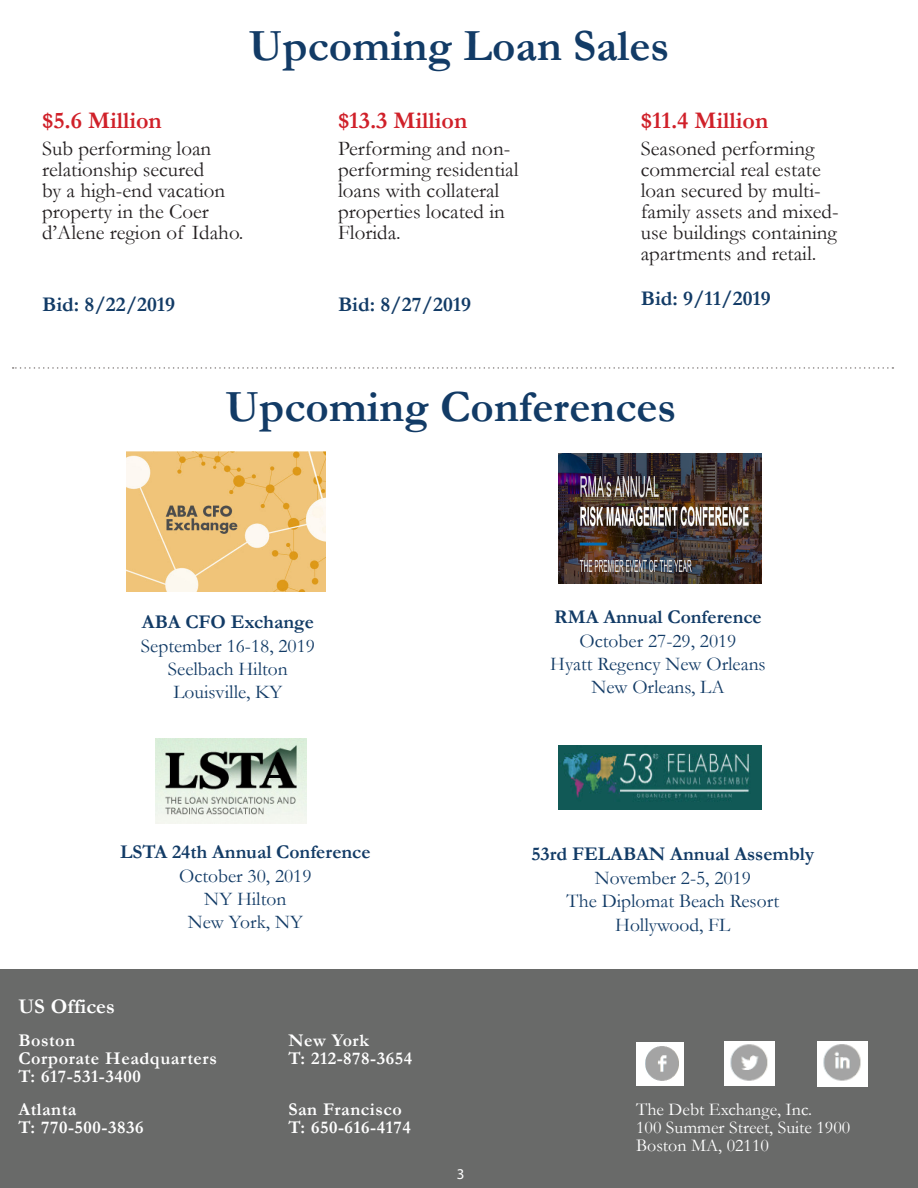
<style>
.page{position:relative;width:918px;height:1188px;background:#fff}
.page>*{position:absolute;margin:0;border:0;box-sizing:border-box;transform-origin:0 0}
.t1{font:700 45px "Garamond";color:#123b66}
.t2{font:700 24px "Garamond";color:#d02029}
.t3{font:21px/21px "Garamond";color:#231f20}
.t4{font:700 21px "Garamond";color:#123b66}
.t5{font:700 21px "Garamond";color:#fff}
.t6{font:19.5px "Garamond";color:#123b66}
.t7{font:700 19.5px "Garamond";color:#123b66}
.t8{font:700 18px "Garamond";letter-spacing:.03em;color:#fff}
.t9{font:18px "Garamond";color:#fff}
.t10{font:15px "Myriad Pro";color:#fff}
</style>
<div class="page">
<div style="left:0;top:970px;width:918px;height:218px;background:#696a69"></div>
<img style="left:636px;top:1042px;width:48px;height:43px">
<img style="left:818px;top:1041px;width:50px;height:46px">
<img style="left:725px;top:1041px;width:49px;height:45px">
<svg style="left:13px;top:367px;width:880px;height:2px"></svg>
<img style="left:126px;top:451px;width:199px;height:141px">
<img style="left:558px;top:454px;width:203px;height:129px">
<img style="left:155px;top:739px;width:152px;height:85px">
<img style="left:558px;top:746px;width:203px;height:63px">
<p class="t1" style="left:249px;top:15px;width:422px">Upcoming Loan Sales</p>
<p class="t2" style="left:42px;top:104px;width:121px">$5.6 Million</p>
<p class="t3" style="left:42px;top:138px;width:203px">Sub performing loan relationship secured<br>by a high-end vacation property in the Coer d’Alene region of Idaho.</p>
<p class="t4" style="left:42px;top:290px;width:135px">Bid: 8/22/2019</p>
<p class="t2" style="left:338px;top:104px;width:131px">$13.3 Million</p>
<p class="t3" style="left:338px;top:138px;width:182px">Performing and non&shy;performing residential loans with collateral properties located in<br>Florida.</p>
<p class="t4" style="left:338px;top:290px;width:135px">Bid: 8/27/2019</p>
<p class="t2" style="left:641px;top:104px;width:129px">$11.4 Million</p>
<p class="t3" style="left:641px;top:138px;width:199px">Seasoned performing commercial real estate loan secured by multi&shy;family assets and mixed&shy;use buildings containing apartments and retail.</p>
<p class="t4" style="left:641px;top:284px;width:131px">Bid: 9/11/2019</p>
<p class="t1" style="left:225px;top:376px;width:452px">Upcoming Conferences</p>
<p class="t7" style="left:142px;top:609px;width:173px">ABA CFO Exchange</p>
<p class="t6" style="left:141px;top:632px;width:176px">September 16-18, 2019</p>
<p class="t6" style="left:168px;top:656px;width:121px">Seelbach Hilton</p>
<p class="t6" style="left:173px;top:679px;width:111px">Louisville, KY</p>
<p class="t7" style="left:120px;top:839px;width:252px">LSTA 24th Annual Conference</p>
<p class="t6" style="left:179px;top:862px;width:134px">October 30, 2019</p>
<p class="t6" style="left:204px;top:886px;width:84px">NY Hilton</p>
<p class="t6" style="left:188px;top:909px;width:117px">New York, NY</p>
<p class="t5" style="left:18px;top:992px;width:98px">US Offices</p>
<p class="t8" style="left:18px;top:1028px;width:58px">Boston</p>
<p class="t8" style="left:288px;top:1028px;width:82px">New York</p>
<p class="t8" style="left:18px;top:1046px;width:200px">Corporate Headquarters</p>
<p class="t8" style="left:288px;top:1046px;width:125px">T: 212-878-3654</p>
<p class="t8" style="left:18px;top:1064px;width:124px">T: 617-531-3400</p>
<p class="t8" style="left:18px;top:1097px;width:60px">Atlanta</p>
<p class="t8" style="left:288px;top:1097px;width:115px">San Francisco</p>
<p class="t8" style="left:18px;top:1115px;width:127px">T: 770-500-3836</p>
<p class="t8" style="left:288px;top:1115px;width:124px">T: 650-616-4174</p>
<p class="t10" style="left:457px;top:1165px;width:9px">3</p>
<p class="t7" style="left:554px;top:604px;width:209px">RMA Annual Conference</p>
<p class="t6" style="left:580px;top:627px;width:158px">October 27-29, 2019</p>
<p class="t6" style="left:550px;top:651px;width:217px">Hyatt Regency New Orleans</p>
<p class="t6" style="left:591px;top:674px;width:135px">New Orleans, LA</p>
<p class="t7" style="left:531px;top:841px;width:284px">53rd FELABAN Annual Assembly</p>
<p class="t6" style="left:595px;top:864px;width:158px">November 2-5, 2019</p>
<p class="t6" style="left:566px;top:888px;width:214px">The Diplomat Beach Resort</p>
<p class="t6" style="left:615px;top:911px;width:117px">Hollywood, FL</p>
<p class="t9" style="left:636px;top:1097px;width:177px">The Debt Exchange, Inc.</p>
<p class="t9" style="left:636px;top:1115px;width:216px">100 Summer Street, Suite 1900</p>
<p class="t9" style="left:636px;top:1133px;width:134px">Boston MA, 02110</p>
</div>
